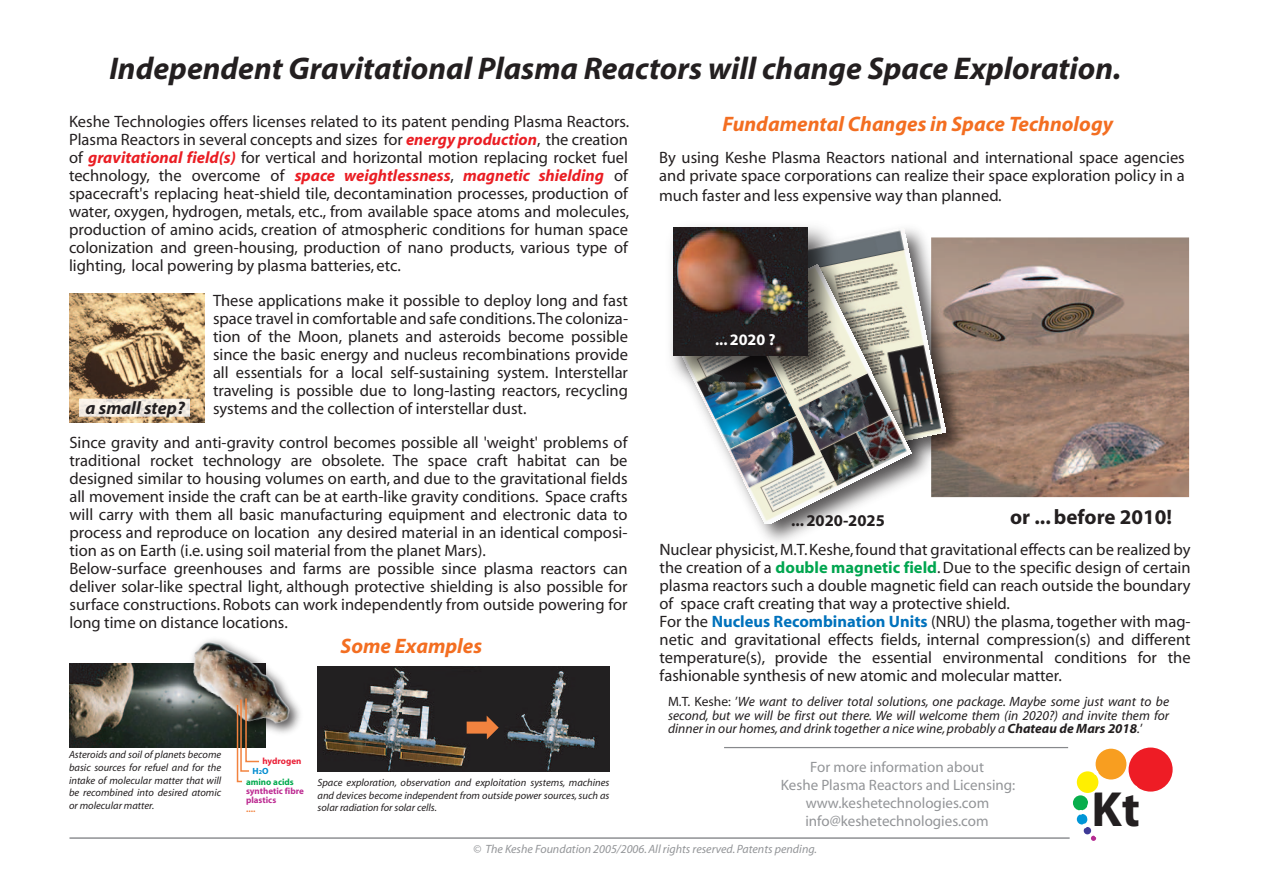
<style>
.page{position:relative;width:1263px;height:893px;background:#fff}
.page>*{position:absolute;margin:0;border:0;box-sizing:border-box;transform-origin:0 0}
.t1{font:700 49.65px "Myriad";color:#231f20}
.t2{font:italic 700 31.5px "Myriad";color:#231f20}
.t3{font:italic 700 21px "Myriad";color:#f36e21}
.t4{font:700 21px "Myriad";color:#231f20}
.t5{font:italic 700 18px "Myriad";color:#231f20}
.t6{font:16.5px/18px "Myriad";color:#231f20}
.t7{font:700 16.5px "Myriad";color:#231f20}
.t8{font:700 16.05px "Myriad";color:#fff}
.t9{font:15px/18px "Myriad";color:#939598;text-align:center}
.t10{font:italic 13.5px/13.5px "Myriad";color:#231f20;text-align:justify}
.t11{font:italic 12px "Myriad";color:#939598}
.t12{font:italic 10.5px/12.6px "Myriad";color:#231f20;text-align:justify}
.t13{font:700 9px/9px "Myriad";color:#bd2b92}
.t14{font:700 9px "Myriad";color:#00a94d}
.t15{font:700 9px "Myriad";color:#ea1f36}
.t16{font:700 9px "Myriad";color:#f2833f}
.t17{font:700 9px "Myriad";color:#008cd0}
.s1{font-weight:700;font-style:italic;color:#ea1e24}
.s2{font-size:6px}
.s3{font-weight:700;color:#00a54f}
.s4{font-weight:700;color:#0072bc}
.s5{font-style:normal}
.s6{font-weight:700}
</style>
<div class="page">
<img style="left:978px;top:237px;width:211px;height:260px">
<img style="left:70px;top:663px;width:195px;height:85px">
<img style="left:185px;top:706px;width:115px;height:35px">
<img style="left:178px;top:639px;width:119px;height:94px">
<svg style="left:69px;top:837px;width:1001px;height:2px;background:#aaabad"></svg>
<img style="left:944px;top:237px;width:34px;height:260px">
<img style="left:846px;top:228px;width:100px;height:236px">
<img style="left:758px;top:252px;width:186px;height:290px">
<img style="left:694px;top:264px;width:217px;height:260px">
<img style="left:670px;top:226px;width:176px;height:168px">
<img style="left:674px;top:228px;width:134px;height:127px">
<img style="left:317px;top:667px;width:293px;height:104px">
<svg style="left:467px;top:716px;width:32px;height:23px"></svg>
<svg style="left:236px;top:697px;width:25px;height:86px"></svg>
<svg style="left:724px;top:747px;width:345px;height:2px"></svg>
<img style="left:69px;top:293px;width:136px;height:130px">
<svg style="left:79px;top:399px;width:111px;height:18px;background:#f0e9e0"></svg>
<svg style="left:875px;top:234px;width:23px;height:19px"></svg>
<div style="left:1128px;top:747px;width:44px;height:45px;background:#ee1c25;border-radius:50%"></div>
<div style="left:1095px;top:749px;width:31px;height:30px;background:#f89e20;border-radius:50%"></div>
<div style="left:1077px;top:771px;width:21px;height:22px;background:#ffef01;border-radius:50%"></div>
<div style="left:1073px;top:795px;width:15px;height:15px;background:#08ae4c;border-radius:50%"></div>
<div style="left:1077px;top:814px;width:10px;height:10px;background:#0096d7;border-radius:50%"></div>
<svg style="left:1083px;top:827px;width:14px;height:14px"></svg>
<div style="left:1087px;top:783px;width:57px;height:57px;border:1px solid #fff;border-radius:50%"></div>
<h2 class="t2" style="left:109px;top:53px;width:1014px">Independent Gravitational Plasma Reactors will change Space Exploration.</h2>
<p class="t6" style="left:69px;top:113px;width:562px;text-align:justify">Keshe Technologies offers licenses related to its patent pending Plasma Reactors.<br>Plasma Reactors in several concepts and sizes for <span class="s1">energy production</span>, the creation of <span class="s1">gravitational field(s)</span> for vertical and horizontal motion replacing rocket fuel technology, the overcome of <span class="s1">space weightlessness</span>, <span class="s1">magnetic shielding</span> of spacecraft's replacing heat-shield tile, decontamination processes, production of water, oxygen, hydrogen, metals, etc., from available space atoms and molecules, production of amino acids, creation of atmospheric conditions for human space colonization and green-housing, production of nano products, various type of lighting, local powering by plasma batteries, etc.</p>
<p class="t6" style="left:213px;top:292px;width:417px;text-align:justify">These applications make it possible to deploy long and fast space travel in comfortable and safe conditions. The coloniza&shy;tion of the Moon, planets and asteroids become possible since the basic energy and nucleus recombinations provide all essentials for a local self-sustaining system. Interstellar traveling is possible due to long-lasting reactors, recycling systems and the collection of interstellar dust.</p>
<p class="t5" style="left:86px;top:398px;width:101px">a small step?</p>
<p class="t6" style="left:70px;top:435px;width:560px">Since gravity and anti-gravity control becomes possible all 'weight' problems of traditional rocket technology are obsolete. The space craft habitat can be designed similar to housing volumes on earth, and due to the gravitational fields all movement inside the craft can be at earth-like gravity conditions. Space crafts will carry with them all basic manufacturing equipment and electronic data to process and reproduce on location any desired material in an identical composi&shy;tion as on Earth (i.e. using soil material from the planet Mars).<br>Below-surface greenhouses and farms are possible since plasma reactors can deliver solar-like spectral light, although protective shielding is also possible for surface constructions. Robots can work independently from outside powering for long time on distance locations.</p>
<p class="t3" style="left:341px;top:635px;width:143px">Some Examples</p>
<p class="t12" style="left:69px;top:749px;width:154px">Asteroids and soil of planets become basic sources for refuel and for the intake of molecular matter that will be recombined into desired atomic or molecular matter.</p>
<p class="t15" style="left:262px;top:757px;width:40px">hydrogen</p>
<p class="t14" style="left:246px;top:777px;width:49px">amino acids</p>
<p class="t13" style="left:246px;top:787px;width:59px">synthetic fibre plastics</p>
<p class="t16" style="left:246px;top:804px;width:11px">....</p>
<p class="t17" style="left:252px;top:766px;width:17px">H<span class="s2">2</span>O</p>
<p class="t12" style="left:318px;top:777px;width:293px">Space exploration, observation and exploitation systems, machines and devices become independent from outside power sources, such as solar radiation for solar cells.</p>
<p class="t3" style="left:722px;top:113px;width:392px">Fundamental Changes in Space Technology</p>
<p class="t6" style="left:659px;top:149px;width:527px">By using Keshe Plasma Reactors national and international space agencies and private space corporations can realize their space exploration policy in a</p>
<p class="t6" style="left:659px;top:187px;width:344px">much faster and less expensive way than planned.</p>
<p class="t8" style="left:715px;top:332px;width:62px">... 2020 ?</p>
<p class="t7" style="left:791px;top:511px;width:95px">... 2020-2025</p>
<p class="t4" style="left:1010px;top:506px;width:163px">or ... before 2010!</p>
<p class="t6" style="left:660px;top:541px;width:533px">Nuclear physicist, M.T. Keshe, found that gravitational effects can be realized by the creation of a <span class="s3">double magnetic field</span>. Due to the specific design of certain plasma reactors such a double magnetic field can reach outside the boundary of space craft creating that way a protective shield.<br>For the <span class="s4">Nucleus Recombination Units</span> (NRU) the plasma, together with mag&shy;netic and gravitational effects fields, internal compression(s) and different temperature(s), provide the essential environmental conditions for the fashionable synthesis of new atomic and molecular matter.</p>
<p class="t10" style="left:668px;top:695px;width:503px"><span class="s5">M.T. Keshe: ’</span>We want to deliver total solutions, one package. Maybe some just want to be second, but we will be first out there. We will welcome them (in 2020?) and invite them for dinner in our homes, and drink together a nice wine, probably a <span class="s6">Chateau de Mars 2018</span>.<span class="s5">’</span></p>
<p class="t9" style="left:781px;top:758px;width:236px">For more information about<br>Keshe Plasma Reactors and Licensing: www.keshetechnologies.com info@keshetechnologies.com</p>
<h1 class="t1" style="left:1091px;top:784px;width:50px">Kt</h1>
<p class="t11" style="left:473px;top:842px;width:346px">© The Keshe Foundation 2005/2006. All rights reserved. Patents pending.</p>
</div>
